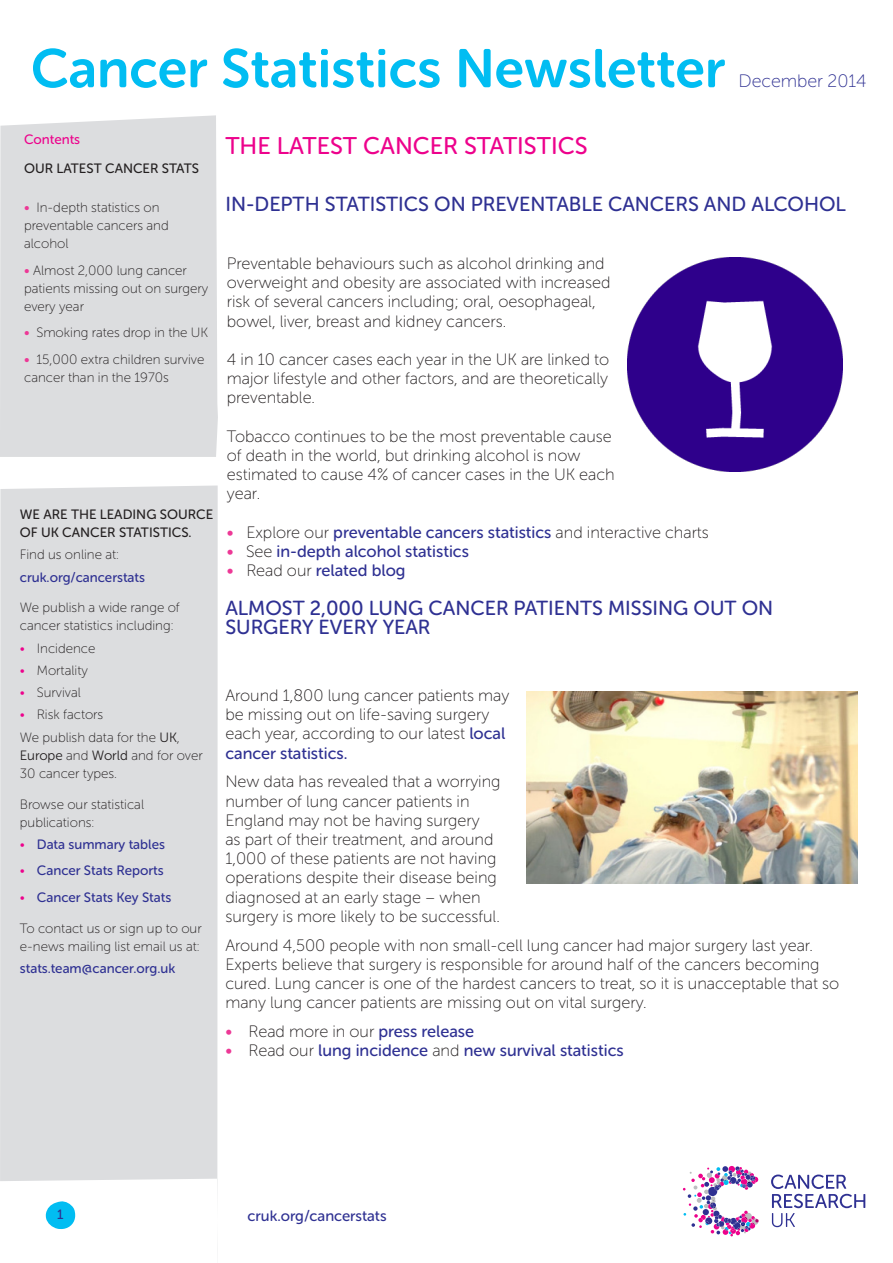
<style>
.page{position:relative;width:893px;height:1263px;background:#fff}
.page>*{position:absolute;margin:0;border:0;box-sizing:border-box;transform-origin:0 0}
.t1{font:54px "Museo Sans Rounded 700";color:#01bdf2}
.Heading_1{font:24px "Museo Sans Rounded 500";color:#ed028c}
.Heading_2{font:20.25px "Museo Sans Rounded 500";color:#2e3092}
.t2{font:18px "Museo Sans Rounded 100";color:#2e3092}
.Main_text{font:16.5px/19.2px "Museo Sans Rounded 100";color:#231f20}
.Main_text-2{font:16.5px "Museo Sans Rounded 500";color:#2e3092}
.t3{font:15px "Museo Sans Rounded 500";color:#2e3092}
.Contents{font:13.5px/18px "Museo Sans Rounded 100";color:#231f20}
.Contents-2{font:13.5px "Museo Sans Rounded 500";color:#2e3092}
.Contents-3{font:13.5px/18px "Museo Sans Rounded 500";color:#231f20}
.Contents_bar_header{font:13.5px "Museo Sans Rounded 500";color:#231f20}
.Contents_bar_header-2{font:13.5px "Museo Sans Rounded 500";letter-spacing:-.005em;color:#ed028c}
.s1{font-family:"Museo Sans Rounded 500";color:#ed3896}
.s2{color:#ed028c}
.s3{font-family:"Museo Sans Rounded 300"}
.s4{font-family:"Museo Sans Rounded 100";color:#ed028c}
.s5{font-family:"Museo Sans Rounded 500";color:#2e3092}
.s6{color:#ed3896}
.s7{font-family:"Museo Sans Rounded 100";color:#231f20}
</style>
<div class="page">
<svg style="left:771px;top:1174px;width:94px;height:53px"></svg>
<svg style="left:683px;top:1166px;width:76px;height:70px"></svg>
<div style="left:225px;top:195px;width:6px;height:18px;border:4px solid #fff"></div>
<div style="left:0;top:115px;width:218px;height:342px;background:#dcdddf"></div>
<svg style="left:0;top:485px;width:218px;height:744px;background:#dddfe1"></svg>
<img style="left:526px;top:691px;width:331px;height:192px">
<img style="left:628px;top:258px;width:215px;height:213px">
<p class="t1" style="left:31px;top:39px;width:696px">Cancer Statistics Newsletter</p>
<p class="t2" style="left:739px;top:72px;width:129px">December 2014</p>
<p class="Contents_bar_header-2" style="left:24px;top:132px;width:58px">Contents</p>
<p class="Contents_bar_header" style="left:24px;top:161px;width:176px">OUR LATEST CANCER STATS</p>
<p class="Contents" style="left:24px;top:199px;width:146px"><span class="s1">•</span> In-depth statistics on preventable cancers and alcohol</p>
<p class="Contents" style="left:24px;top:261px;width:186px"><span class="s1">•</span> Almost 2,000 lung cancer patients missing out on surgery every year</p>
<p class="Contents" style="left:24px;top:324px;width:185px"><span class="s1">•</span> Smoking rates drop in the UK</p>
<p class="Contents" style="left:24px;top:350px;width:182px"><span class="s1">•</span> 15,000 extra children survive cancer than in the 1970s</p>
<p class="Contents-3" style="left:20px;top:506px;width:195px">WE ARE THE LEADING SOURCE<br>OF UK CANCER STATISTICS.</p>
<p class="Contents" style="left:20px;top:546px;width:101px">Find us online at:</p>
<p class="Contents-2" style="left:20px;top:570px;width:127px">cruk.org/cancerstats</p>
<p class="Contents" style="left:20px;top:599px;width:161px">We publish a wide range of cancer statistics including:</p>
<p class="Contents" style="left:20px;top:639px;width:77px"><span class="s2">•</span> Incidence</p>
<p class="Contents" style="left:20px;top:661px;width:70px"><span class="s2">•</span> Mortality</p>
<p class="Contents" style="left:20px;top:684px;width:63px"><span class="s2">•</span> Survival</p>
<p class="Contents" style="left:20px;top:706px;width:85px"><span class="s2">•</span> Risk factors</p>
<p class="Contents" style="left:20px;top:728px;width:184px">We publish data for the <span class="s3">UK</span>,<br><span class="s3">Europe</span> and <span class="s3">World</span> and for over<br>30 cancer types.</p>
<p class="Contents" style="left:20px;top:795px;width:126px">Browse our statistical publications:</p>
<p class="Contents-2" style="left:20px;top:837px;width:147px"><span class="s4">•</span> Data summary tables</p>
<p class="Contents-2" style="left:20px;top:863px;width:145px"><span class="s4">•</span> Cancer Stats Reports</p>
<p class="Contents-2" style="left:20px;top:890px;width:153px"><span class="s4">•</span> Cancer Stats Key Stats</p>
<p class="Contents" style="left:20px;top:919px;width:183px">To contact us or sign up to our e-news mailing list email us at:</p>
<p class="Contents-2" style="left:20px;top:961px;width:157px">stats.team@cancer.org.uk</p>
<p class="Heading_1" style="left:225px;top:132px;width:364px">THE LATEST CANCER STATISTICS</p>
<p class="Heading_2" style="left:225px;top:193px;width:622px">IN-DEPTH STATISTICS ON PREVENTABLE CANCERS AND ALCOHOL</p>
<p class="Main_text" style="left:227px;top:254px;width:385px">Preventable behaviours such as alcohol drinking and overweight and obesity are associated with increased risk of several cancers including; oral, oesophageal, bowel, liver, breast and kidney cancers.</p>
<p class="Main_text" style="left:227px;top:350px;width:384px;text-align:justify">4 in 10 cancer cases each year in the UK are linked to major lifestyle and other factors, and are theoretically preventable.</p>
<p class="Main_text" style="left:227px;top:427px;width:389px">Tobacco continues to be the most preventable cause of death in the world, but drinking alcohol is now estimated to cause 4% of cancer cases in the UK each year.</p>
<p class="Main_text" style="left:227px;top:523px;width:484px"><span class="s1">•</span> Explore our <span class="s5">preventable cancers statistics</span> and interactive charts</p>
<p class="Main_text-2" style="left:227px;top:542px;width:244px"><span class="s6">•</span> <span class="s7">See</span> in-depth alcohol statistics</p>
<p class="Main_text-2" style="left:227px;top:561px;width:180px"><span class="s6">•</span> <span class="s7">Read our</span> related blog</p>
<p class="Heading_2" style="left:225px;top:596px;width:549px">ALMOST 2,000 LUNG CANCER PATIENTS MISSING OUT ON</p>
<p class="Heading_2" style="left:225px;top:616px;width:207px">SURGERY EVERY YEAR</p>
<p class="Main_text" style="left:225px;top:686px;width:286px">Around 1,800 lung cancer patients may be missing out on life-saving surgery each year, according to our latest <span class="s5">local cancer statistics.</span></p>
<p class="Main_text" style="left:225px;top:772px;width:277px">New data has revealed that a worrying number of lung cancer patients in England may not be having surgery<br>as part of their treatment, and around 1,000 of these patients are not having operations despite their disease being diagnosed at an early stage – when surgery is more likely to be successful.</p>
<p class="Main_text" style="left:225px;top:935px;width:615px">Around 4,500 people with non small-cell lung cancer had major surgery last year.<br>Experts believe that surgery is responsible for around half of the cancers becoming cured. Lung cancer is one of the hardest cancers to treat, so it is unacceptable that so many lung cancer patients are missing out on vital surgery.</p>
<p class="Main_text" style="left:225px;top:1022px;width:250px"><span class="s1">•</span> Read more in our <span class="s5">press release</span></p>
<p class="Main_text-2" style="left:225px;top:1041px;width:400px"><span class="s6">•</span> <span class="s7">Read our</span> lung incidence <span class="s7">and</span> new survival statistics</p>
<p class="Contents-2" style="left:57px;top:1207px;width:8px">1</p>
<p class="t3" style="left:248px;top:1207px;width:141px">cruk.org/cancerstats</p>
</div>
